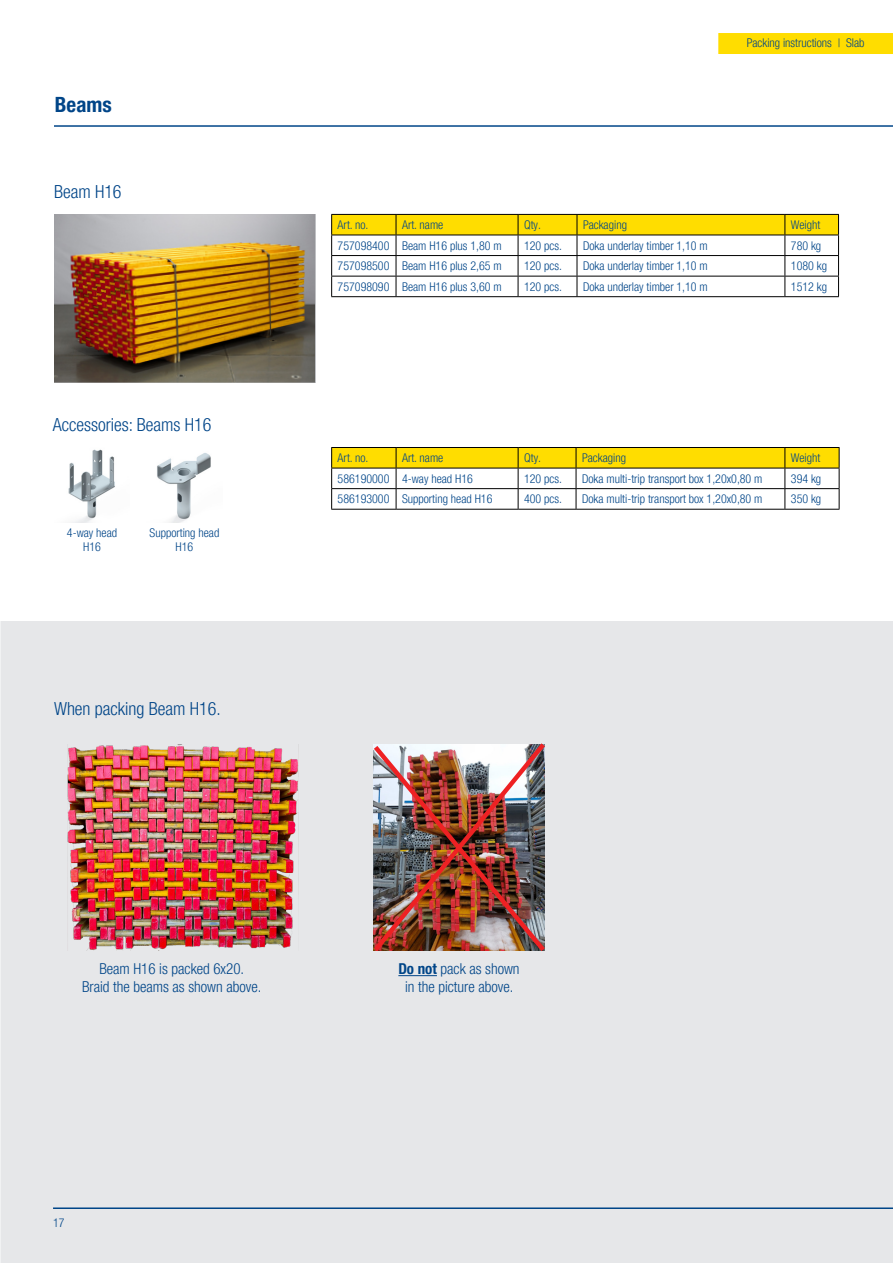
<style>
.page{position:relative;width:893px;height:1263px;background:#fff}
.page>*{position:absolute;margin:0;border:0;box-sizing:border-box;transform-origin:0 0}
.t1{font:700 condensed 21px "Helvetica Neue LT Pro";color:#004588}
.t2{font:300 condensed 18px "Helvetica Neue LT Pro";color:#004588}
.t3{font:300 condensed 15px "Helvetica Neue LT Pro";color:#004588}
.t4{font:300 condensed 12px/14.4px "Helvetica Neue LT Pro";color:#004588;text-align:center}
.s1{font-weight:700}
</style>
<div class="page">
<div style="left:0;top:621px;width:893px;height:642px;background:#e6e7e9"></div>
<img style="left:54px;top:214px;width:261px;height:169px">
<svg style="left:331px;top:214px;width:508px;height:82px"></svg>
<hr style="left:331px;top:296px;width:65px;height:1px;background:#000">
<hr style="left:396px;top:296px;width:122px;height:1px;background:#000">
<hr style="left:518px;top:296px;width:59px;height:1px;background:#000">
<hr style="left:577px;top:296px;width:208px;height:1px;background:#000">
<hr style="left:785px;top:296px;width:54px;height:1px;background:#000">
<div style="left:719px;top:34px;width:173px;height:19px;background:#fd0"></div>
<div style="left:718px;top:33px;width:175px;height:21px;border:2px solid #fd0"></div>
<img style="left:68px;top:449px;width:47px;height:73px">
<hr style="left:398px;top:975px;width:39px;height:1px;background:#004588">
<svg style="left:331px;top:447px;width:509px;height:62px"></svg>
<hr style="left:331px;top:509px;width:65px;height:1px;background:#000">
<hr style="left:396px;top:509px;width:122px;height:1px;background:#000">
<hr style="left:518px;top:509px;width:58px;height:1px;background:#000">
<hr style="left:576px;top:509px;width:209px;height:1px;background:#000">
<hr style="left:785px;top:509px;width:54px;height:1px;background:#000">
<img style="left:157px;top:453px;width:54px;height:69px">
<img style="left:369px;top:738px;width:180px;height:218px">
<img style="left:49px;top:744px;width:266px;height:206px">
<hr style="left:53px;top:1207px;width:840px;height:2px;background:#004588">
<hr style="left:54px;top:125px;width:839px;height:2px;background:#004588">
<p class="t1" style="left:55px;top:92px;width:58px">Beams</p>
<p class="t2" style="left:54px;top:181px;width:69px">Beam H16</p>
<p class="t2" style="left:53px;top:414px;width:160px">Accessories: Beams H16</p>
<p class="t4" style="left:67px;top:525px;width:52px">4-way head</p>
<p class="t4" style="left:83px;top:539px;width:19px">H16</p>
<p class="t4" style="left:150px;top:525px;width:71px">Supporting head<br>H16</p>
<p class="t2" style="left:54px;top:698px;width:168px">When packing Beam H16.</p>
<p class="t4" style="left:747px;top:36px;width:119px">Packing instructions | Slab</p>
<p class="t4" style="left:338px;top:217px;width:32px">Art. no.</p>
<p class="t4" style="left:402px;top:217px;width:43px">Art. name</p>
<p class="t4" style="left:524px;top:217px;width:18px">Qty.</p>
<p class="t4" style="left:583px;top:217px;width:46px">Packaging</p>
<p class="t4" style="left:791px;top:217px;width:31px">Weight</p>
<p class="t4" style="left:338px;top:238px;width:53px">757098400</p>
<p class="t4" style="left:402px;top:238px;width:101px">Beam H16 plus 1,80 m</p>
<p class="t4" style="left:524px;top:238px;width:39px">120 pcs.</p>
<p class="t4" style="left:583px;top:238px;width:126px">Doka underlay timber 1,10 m</p>
<p class="t4" style="left:791px;top:238px;width:32px">780 kg</p>
<p class="t4" style="left:338px;top:259px;width:53px">757098500</p>
<p class="t4" style="left:402px;top:259px;width:101px">Beam H16 plus 2,65 m</p>
<p class="t4" style="left:524px;top:259px;width:39px">120 pcs.</p>
<p class="t4" style="left:583px;top:259px;width:126px">Doka underlay timber 1,10 m</p>
<p class="t4" style="left:791px;top:259px;width:38px">1080 kg</p>
<p class="t4" style="left:338px;top:279px;width:53px">757098090</p>
<p class="t4" style="left:402px;top:279px;width:101px">Beam H16 plus 3,60 m</p>
<p class="t4" style="left:524px;top:279px;width:39px">120 pcs.</p>
<p class="t4" style="left:583px;top:279px;width:126px">Doka underlay timber 1,10 m</p>
<p class="t4" style="left:791px;top:279px;width:38px">1512 kg</p>
<p class="t4" style="left:338px;top:450px;width:32px">Art. no.</p>
<p class="t4" style="left:402px;top:450px;width:43px">Art. name</p>
<p class="t4" style="left:524px;top:450px;width:18px">Qty.</p>
<p class="t4" style="left:582px;top:450px;width:46px">Packaging</p>
<p class="t4" style="left:791px;top:450px;width:31px">Weight</p>
<p class="t4" style="left:338px;top:471px;width:53px">586190000</p>
<p class="t4" style="left:402px;top:471px;width:72px">4-way head H16</p>
<p class="t4" style="left:524px;top:471px;width:39px">120 pcs.</p>
<p class="t4" style="left:582px;top:471px;width:182px">Doka multi-trip transport box 1,20x0,80 m</p>
<p class="t4" style="left:791px;top:471px;width:32px">394 kg</p>
<p class="t4" style="left:338px;top:492px;width:53px">586193000</p>
<p class="t4" style="left:402px;top:492px;width:92px">Supporting head H16</p>
<p class="t4" style="left:524px;top:492px;width:39px">400 pcs.</p>
<p class="t4" style="left:582px;top:492px;width:182px">Doka multi-trip transport box 1,20x0,80 m</p>
<p class="t4" style="left:791px;top:492px;width:32px">350 kg</p>
<p class="t3" style="left:99px;top:960px;width:146px">Beam H16 is packed 6x20.</p>
<p class="t3" style="left:82px;top:978px;width:181px">Braid the beams as shown above.</p>
<p class="t4" style="left:53px;top:1215px;width:13px">17</p>
<p class="t3" style="left:398px;top:960px;width:123px"><span class="s1">Do not</span> pack as shown</p>
<p class="t3" style="left:405px;top:978px;width:110px">in the picture above.</p>
</div>
